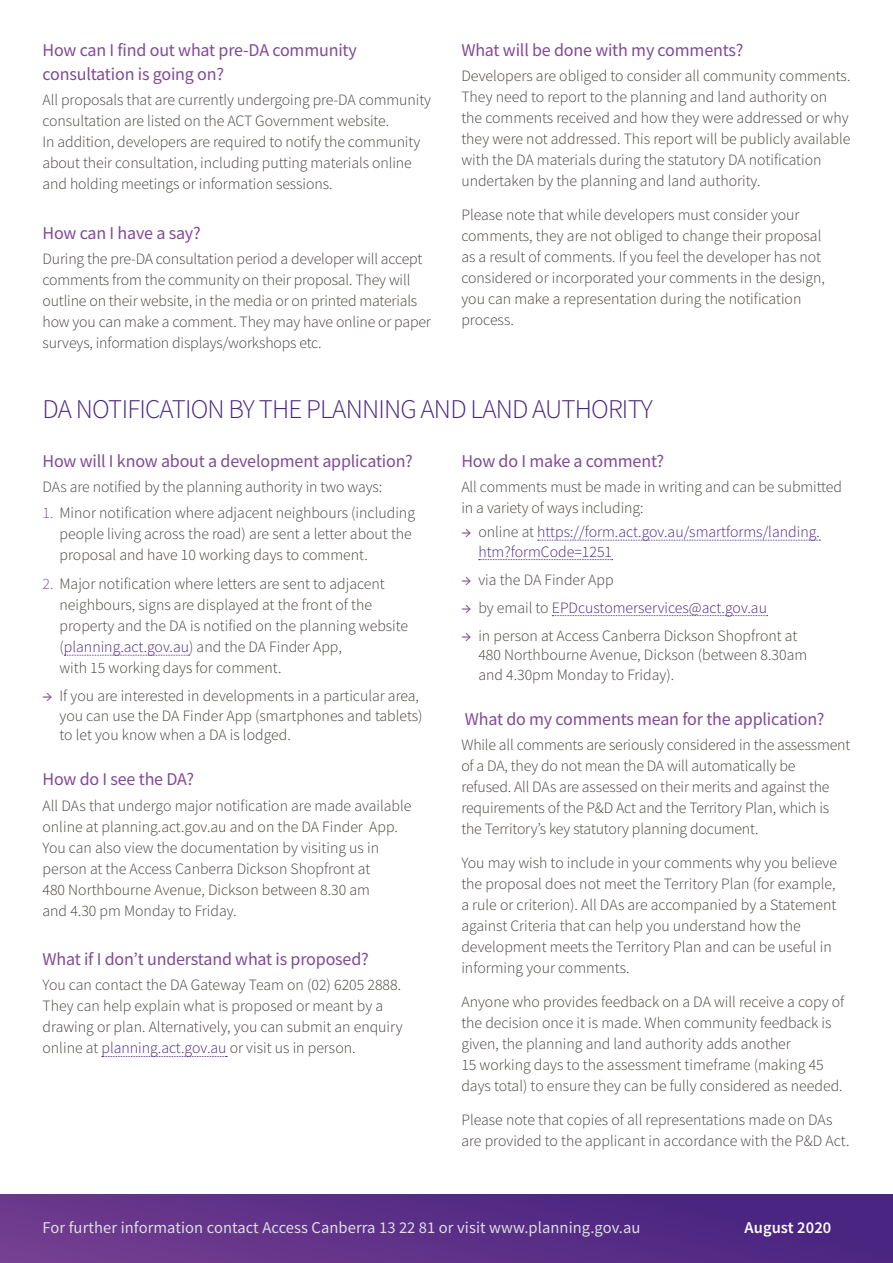
<style>
.page{position:relative;width:893px;height:1263px;background:#fff}
.page>*{position:absolute;margin:0;border:0;box-sizing:border-box;transform-origin:0 0}
.HEADING_2_-_CBR{font:300 27px "Source Sans Pro";letter-spacing:-.03em;color:#492581}
.HEADING_3_-_CBR{font:18px/24px "Source Sans Pro";letter-spacing:-.01em;color:#814997}
.t1{font:16.5px "Source Sans Pro";letter-spacing:.005em;color:#dedede}
.t2{font:600 16.5px "Source Sans Pro";letter-spacing:.005em;color:#fff}
.BODY_-_CBR{font:300 15.75px/21px "Source Sans Pro";color:#45413d}
.Body_before_bullet{font:300 15.75px/21px "Source Sans Pro";letter-spacing:-.005em;color:#45413d}
.t3{font:300 15.75px/19.5px "Source Sans Pro";color:#492581}
.s1{color:#814997}
.s2{color:#492581}
.s3{font-weight:400;color:#814997}
.s4{color:#45413d}
</style>
<div class="page">
<div style="left:0;top:1195px;width:893px;height:68px;background:linear-gradient(to right,#6f3c8e,#472380)"></div>
<svg style="left:64px;top:655px;width:126px;height:1px"></svg>
<svg style="left:102px;top:1056px;width:125px;height:1px"></svg>
<svg style="left:538px;top:540px;width:282px;height:1px"></svg>
<svg style="left:479px;top:559px;width:134px;height:1px"></svg>
<svg style="left:552px;top:615px;width:216px;height:1px"></svg>
<h3 class="HEADING_3_-_CBR" style="left:43px;top:38px;width:316px">How can I find out what pre-DA community consultation is going on?</h3>
<p class="BODY_-_CBR" style="left:43px;top:90px;width:390px">All proposals that are currently undergoing pre-DA community consultation are listed on the ACT Government website.<br>In addition, developers are required to notify the community about their consultation, including putting materials online and holding meetings or information sessions.</p>
<h3 class="HEADING_3_-_CBR" style="left:43px;top:221px;width:160px">How can I have a say?</h3>
<p class="BODY_-_CBR" style="left:43px;top:248px;width:390px">During the pre-DA consultation period a developer will accept comments from the community on their proposal. They will outline on their website, in the media or on printed materials how you can make a comment. They may have online or paper surveys, information displays/workshops etc.</p>
<h3 class="HEADING_3_-_CBR" style="left:461px;top:38px;width:283px">What will be done with my comments?</h3>
<p class="BODY_-_CBR" style="left:461px;top:66px;width:391px">Developers are obliged to consider all community comments.<br>They need to report to the planning and land authority on the comments received and how they were addressed or why they were not addressed. This report will be publicly available with the DA materials during the statutory DA notification undertaken by the planning and land authority.</p>
<p class="BODY_-_CBR" style="left:461px;top:204px;width:365px">Please note that while developers must consider your comments, they are not obliged to change their proposal as a result of comments. If you feel the developer has not considered or incorporated your comments in the design, you can make a representation during the notification process.</p>
<h2 class="HEADING_2_-_CBR" style="left:43px;top:392px;width:612px">DA NOTIFICATION BY THE PLANNING AND LAND AUTHORITY</h2>
<h3 class="HEADING_3_-_CBR" style="left:43px;top:449px;width:372px">How will I know about a development application?</h3>
<p class="Body_before_bullet" style="left:43px;top:477px;width:341px">DAs are notified by the planning authority in two ways:</p>
<p class="BODY_-_CBR" style="left:60px;top:502px;width:357px;text-indent:-17px"><span class="s1">1.</span> Minor notification where adjacent neighbours (including people living across the road) are sent a letter about the proposal and have 10 working days to comment.</p>
<p class="BODY_-_CBR" style="left:60px;top:573px;width:350px;text-indent:-17px"><span class="s1">2.</span> Major notification where letters are sent to adjacent neighbours, signs are displayed at the front of the property and the DA is notified on the planning website (<span class="s2">planning.act.gov.au</span>) and the DA Finder App,<br>with 15 working days for comment.</p>
<p class="BODY_-_CBR" style="left:60px;top:686px;width:364px;line-height:19.5px;text-indent:-17px"><span class="s3">→</span> If you are interested in developments in a particular area, you can use the DA Finder App (smartphones and tablets) to let you know when a DA is lodged.</p>
<h3 class="HEADING_3_-_CBR" style="left:43px;top:767px;width:153px">How do I see the DA?</h3>
<p class="BODY_-_CBR" style="left:43px;top:795px;width:370px">All DAs that undergo major notification are made available online at planning.act.gov.au and on the DA Finder App.<br>You can also view the documentation by visiting us in person at the Access Canberra Dickson Shopfront at<br>480 Northbourne Avenue, Dickson between 8.30 am<br>and 4.30 pm Monday to Friday.</p>
<h3 class="HEADING_3_-_CBR" style="left:43px;top:947px;width:328px">What if I don’t understand what is proposed?</h3>
<p class="BODY_-_CBR" style="left:43px;top:975px;width:362px">You can contact the DA Gateway Team on (02) 6205 2888.<br>They can help explain what is proposed or meant by a drawing or plan. Alternatively, you can submit an enquiry online at <span class="s2">planning.act.gov.au</span> or visit us in person.</p>
<h3 class="HEADING_3_-_CBR" style="left:461px;top:449px;width:204px">How do I make a comment?</h3>
<p class="Body_before_bullet" style="left:461px;top:477px;width:382px">All comments must be made in writing and can be submitted in a variety of ways including:</p>
<p class="t3" style="left:478px;top:522px;width:343px;text-indent:-17px"><span class="s3">→</span> <span class="s4">online at</span> https://form.act.gov.au/smartforms/landing. htm?formCode=1251</p>
<p class="BODY_-_CBR" style="left:461px;top:569px;width:154px"><span class="s3">→</span> via the DA Finder App</p>
<p class="t3" style="left:461px;top:598px;width:307px"><span class="s3">→</span> <span class="s4">by email to</span> EPDcustomerservices@act.gov.au</p>
<p class="BODY_-_CBR" style="left:478px;top:626px;width:330px;line-height:19.5px;text-indent:-17px"><span class="s3">→</span> in person at Access Canberra Dickson Shopfront at<br>480 Northbourne Avenue, Dickson (between 8.30am and 4.30pm Monday to Friday).</p>
<h3 class="HEADING_3_-_CBR" style="left:465px;top:707px;width:361px">What do my comments mean for the application?</h3>
<p class="BODY_-_CBR" style="left:461px;top:734px;width:390px">While all comments are seriously considered in the assessment of a DA, they do not mean the DA will automatically be<br>refused. All DAs are assessed on their merits and against the requirements of the P&amp;D Act and the Territory Plan, which is the Territory’s key statutory planning document.</p>
<p class="BODY_-_CBR" style="left:461px;top:852px;width:377px">You may wish to include in your comments why you believe the proposal does not meet the Territory Plan (for example, a rule or criterion). All DAs are accompanied by a Statement against Criteria that can help you understand how the development meets the Territory Plan and can be useful in informing your comments.</p>
<p class="BODY_-_CBR" style="left:461px;top:991px;width:385px">Anyone who provides feedback on a DA will receive a copy of the decision once it is made. When community feedback is given, the planning and land authority adds another<br>15 working days to the assessment timeframe (making 45 days total) to ensure they can be fully considered as needed.</p>
<p class="BODY_-_CBR" style="left:461px;top:1109px;width:390px">Please note that copies of all representations made on DAs are provided to the applicant in accordance with the P&amp;D Act.</p>
<p class="t1" style="left:43px;top:1217px;width:599px">For further information contact Access Canberra 13 22 81 or visit www.planning.gov.au</p>
<p class="t2" style="left:745px;top:1216px;width:88px">August 2020</p>
</div>
